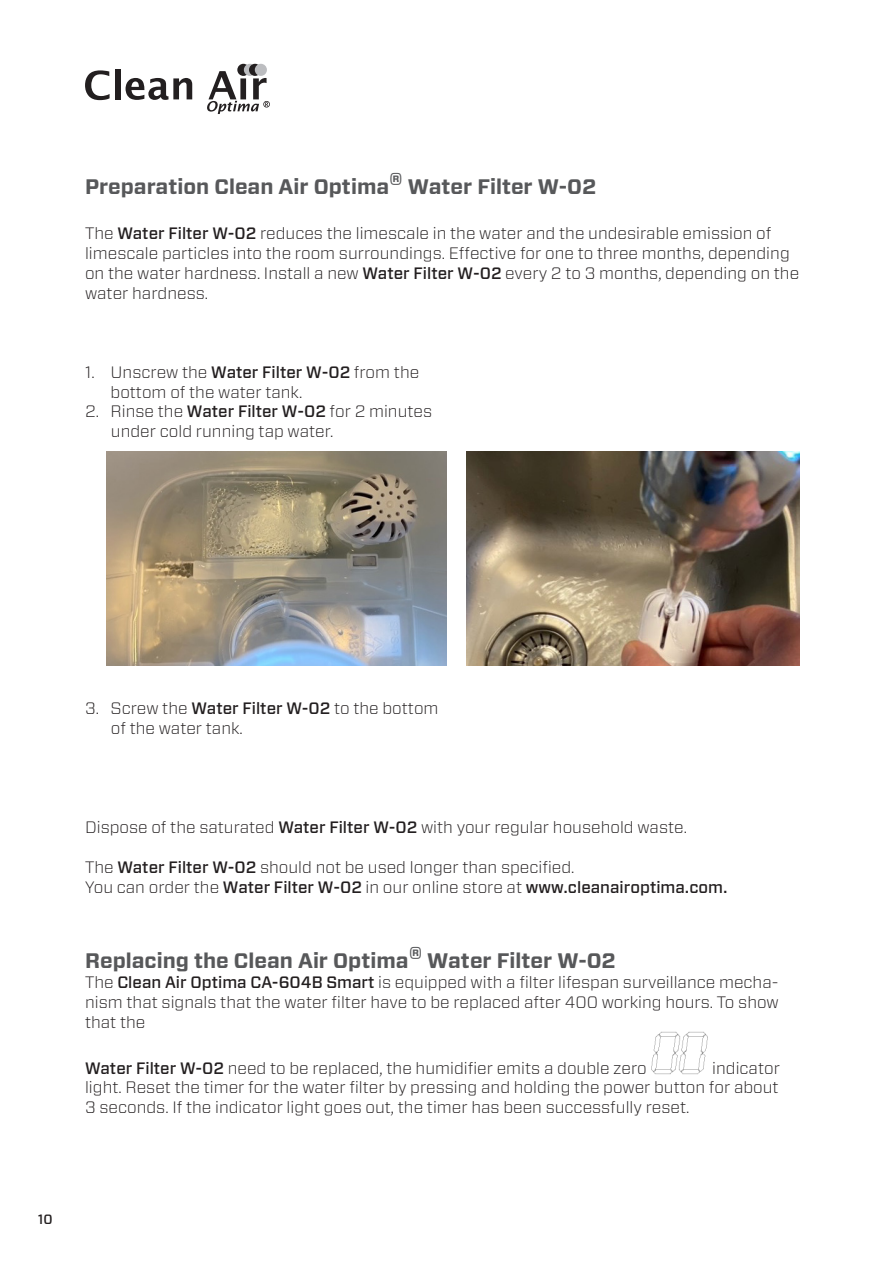
<style>
.page{position:relative;width:893px;height:1263px;background:#fff}
.page>*{position:absolute;margin:0;border:0;box-sizing:border-box;transform-origin:0 0}
.Hoofdstuktitel{font:700 21px "Forza";color:#57585a}
.Hoofdstuktitel-2{font:300 16.5px/19.8px "Forza";color:#231f20}
.Hoofdstuktitel-3{font:500 16.5px "Forza";color:#231f20}
.t1{font:500 13.5px "Forza";color:#231f20}
.s1{font-size:30px}
.s2{font-weight:500}
.s3{font-weight:300}
</style>
<div class="page">
<svg style="left:85px;top:70px;width:25px;height:30px"></svg>
<div style="left:115px;top:69px;width:5px;height:30px;background:#231f20"></div>
<svg style="left:126px;top:78px;width:66px;height:22px"></svg>
<svg style="left:237px;top:64px;width:12px;height:12px"></svg>
<div style="left:244px;top:64px;width:12px;height:12px;background:#bcbdc0;border-radius:50%"></div>
<svg style="left:249px;top:64px;width:12px;height:12px"></svg>
<div style="left:255px;top:64px;width:12px;height:12px;background:#bcbdc0;border-radius:50%"></div>
<svg style="left:207px;top:70px;width:63px;height:44px"></svg>
<img style="left:466px;top:451px;width:333px;height:214px">
<img style="left:651px;top:1031px;width:57px;height:44px">
<img style="left:106px;top:451px;width:340px;height:214px">
<p class="Hoofdstuktitel" style="left:85px;top:173px;width:513px">Preparation Clean Air Optima<span class="s1">®</span> Water Filter W-02</p>
<p class="Hoofdstuktitel-2" style="left:85px;top:223px;width:716px">The <span class="s2">Water Filter W-02</span> reduces the limescale in the water and the undesirable emission of limescale particles into the room surroundings. Effective for one to three months, depending on the water hardness. Install a new <span class="s2">Water Filter W-02</span> every 2 to 3 months, depending on the water hardness.</p>
<p class="Hoofdstuktitel-2" style="left:111px;top:362px;width:310px;text-indent:-26px">1. Unscrew the <span class="s2">Water Filter W-02</span> from the bottom of the water tank.</p>
<p class="Hoofdstuktitel-2" style="left:111px;top:401px;width:323px;text-indent:-26px">2. Rinse the <span class="s2">Water Filter W-02</span> for 2 minutes under cold running tap water.</p>
<p class="Hoofdstuktitel-2" style="left:111px;top:698px;width:329px;text-indent:-26px">3. Screw the <span class="s2">Water Filter W-02</span> to the bottom of the water tank.</p>
<p class="Hoofdstuktitel-2" style="left:85px;top:817px;width:603px">Dispose of the saturated <span class="s2">Water Filter W-02</span> with your regular household waste.</p>
<p class="Hoofdstuktitel-2" style="left:85px;top:857px;width:491px">The <span class="s2">Water Filter W-02</span> should not be used longer than specified.</p>
<p class="Hoofdstuktitel-3" style="left:85px;top:876px;width:644px"><span class="s3">You can order the</span> Water Filter W-02 <span class="s3">in our online store at</span> www.cleanairoptima.com.</p>
<p class="Hoofdstuktitel" style="left:85px;top:947px;width:532px">Replacing the Clean Air Optima<span class="s1">®</span> Water Filter W-02</p>
<p class="Hoofdstuktitel-2" style="left:85px;top:972px;width:695px;text-align:justify">The <span class="s2">Clean Air Optima CA-604B Smart</span> is equipped with a filter lifespan surveillance mecha&shy;nism that signals that the water filter have to be replaced after 400 working hours. To show that the</p>
<p class="Hoofdstuktitel-2" style="left:85px;top:1057px;width:563px"><span class="s2">Water Filter W-02</span> need to be replaced, the humidifier emits a double zero</p>
<p class="Hoofdstuktitel-2" style="left:85px;top:1057px;width:696px;text-align:justify;text-indent:627px">indicator light. Reset the timer for the water filter by pressing and holding the power button for about 3 seconds. If the indicator light goes out, the timer has been successfully reset.</p>
<p class="t1" style="left:38px;top:1210px;width:16px">10</p>
</div>
